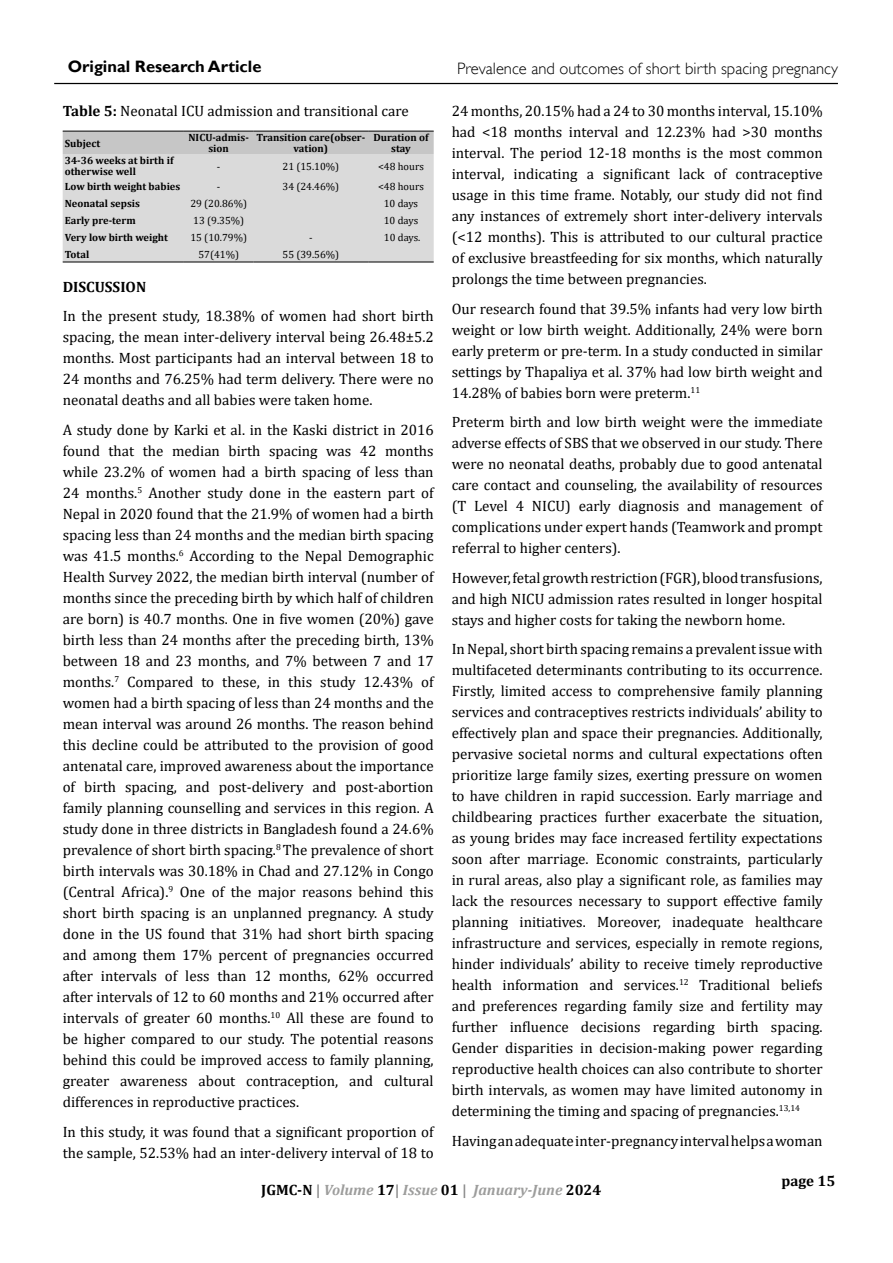
<style>
.page{position:relative;width:893px;height:1263px;background:#fff}
.page>*{position:absolute;margin:0;border:0;box-sizing:border-box;transform-origin:0 0}
.t1{font:300 16.5px "Gill Sans";color:#000}
.t2{font:700 16.5px "Gill Sans";color:#000}
.t3{font:15px/21px "Cambria";color:#000;text-align:justify}
.t4{font:italic 700 15px "Cambria";color:#9d9d9c}
.t5{font:700 15px "Cambria";color:#000}
.t6{font:700 10.5px/10.5px "Cambria";color:#000;text-align:center}
.t7{font:10.5px "Cambria";color:#000}
.s1{font-weight:700}
.s2{font-style:normal;color:#000}
.s3{font-style:normal;color:#878787}
</style>
<div class="page">
<hr style="left:54px;top:83px;width:784px;height:1px;background:#000">
<svg style="left:63px;top:132px;width:371px;height:130px;background:#d5d5d5"></svg>
<hr style="left:63px;top:131px;width:121px;height:1px;background:#000">
<hr style="left:184px;top:131px;width:70px;height:1px;background:#000">
<hr style="left:254px;top:131px;width:114px;height:1px;background:#000">
<hr style="left:368px;top:131px;width:66px;height:1px;background:#000">
<hr style="left:63px;top:262px;width:121px;height:1px;background:#000">
<hr style="left:184px;top:262px;width:70px;height:1px;background:#000">
<hr style="left:254px;top:262px;width:114px;height:1px;background:#000">
<hr style="left:368px;top:262px;width:66px;height:1px;background:#000">
<p class="t2" style="left:68px;top:56px;width:195px">Original Research Article</p>
<p class="t3" style="left:63px;top:101px;width:348px"><span class="s1">Table 5:</span> Neonatal ICU admission and transitional care</p>
<p class="t6" style="left:65px;top:137px;width:37px">Subject</p>
<p class="t6" style="left:189px;top:132px;width:62px">NICU-admis&shy;sion</p>
<p class="t6" style="left:256px;top:132px;width:110px">Transition care(obser&shy;vation)</p>
<p class="t6" style="left:373px;top:132px;width:57px">Duration of stay</p>
<p class="t6" style="left:65px;top:155px;width:110px;text-align:left">34-36 weeks at birth if otherwise well</p>
<p class="t7" style="left:217px;top:160px;width:5px">-</p>
<p class="t7" style="left:283px;top:160px;width:58px">21 (15.10%)</p>
<p class="t7" style="left:378px;top:160px;width:47px">&lt;48 hours</p>
<p class="t6" style="left:65px;top:180px;width:117px">Low birth weight babies</p>
<p class="t7" style="left:217px;top:180px;width:5px">-</p>
<p class="t7" style="left:283px;top:180px;width:58px">34 (24.46%)</p>
<p class="t7" style="left:378px;top:180px;width:47px">&lt;48 hours</p>
<p class="t6" style="left:65px;top:197px;width:77px">Neonatal sepsis</p>
<p class="t7" style="left:190px;top:197px;width:58px">29 (20.86%)</p>
<p class="t7" style="left:384px;top:197px;width:36px">10 days</p>
<p class="t6" style="left:65px;top:214px;width:72px">Early pre-term</p>
<p class="t7" style="left:193px;top:214px;width:52px">13 (9.35%)</p>
<p class="t7" style="left:384px;top:214px;width:36px">10 days</p>
<p class="t6" style="left:65px;top:231px;width:105px">Very low birth weight</p>
<p class="t7" style="left:190px;top:231px;width:58px">15 (10.79%)</p>
<p class="t7" style="left:309px;top:231px;width:5px">-</p>
<p class="t7" style="left:384px;top:231px;width:38px">10 days.</p>
<p class="t6" style="left:65px;top:248px;width:26px">Total</p>
<p class="t7" style="left:198px;top:248px;width:42px">57(41%)</p>
<p class="t7" style="left:283px;top:248px;width:58px">55 (39.56%)</p>
<p class="t5" style="left:63px;top:276px;width:85px">DISCUSSION</p>
<p class="t3" style="left:63px;top:306px;width:372px">In the present study, 18.38% of women had short birth spacing, the mean inter-delivery interval being 26.48±5.2 months. Most participants had an interval between 18 to 24 months and 76.25% had term delivery. There were no neonatal deaths and all babies were taken home.</p>
<p class="t3" style="left:63px;top:419px;width:373px">A study done by Karki et al. in the Kaski district in 2016 found that the median birth spacing was 42 months while 23.2% of women had a birth spacing of less than 24 months.<sup>5</sup> Another study done in the eastern part of Nepal in 2020 found that the 21.9% of women had a birth spacing less than 24 months and the median birth spacing was 41.5 months.<sup>6</sup> According to the Nepal Demographic Health Survey 2022, the median birth interval (number of months since the preceding birth by which half of children are born) is 40.7 months. One in five women (20%) gave birth less than 24 months after the preceding birth, 13% between 18 and 23 months, and 7% between 7 and 17 months.<sup>7</sup> Compared to these, in this study 12.43% of women had a birth spacing of less than 24 months and the mean interval was around 26 months. The reason behind this decline could be attributed to the provision of good antenatal care, improved awareness about the importance of birth spacing, and post-delivery and post-abortion family planning counselling and services in this region. A study done in three districts in Bangladesh found a 24.6% prevalence of short birth spacing.<sup>8</sup> The prevalence of short birth intervals was 30.18% in Chad and 27.12% in Congo (Central Africa).<sup>9</sup> One of the major reasons behind this short birth spacing is an unplanned pregnancy. A study done in the US found that 31% had short birth spacing and among them 17% percent of pregnancies occurred after intervals of less than 12 months, 62% occurred after intervals of 12 to 60 months and 21% occurred after intervals of greater 60 months.<sup>10</sup> All these are found to be higher compared to our study. The potential reasons behind this could be improved access to family planning, greater awareness about contraception, and cultural differences in reproductive practices.</p>
<p class="t3" style="left:63px;top:1121px;width:372px">In this study, it was found that a significant proportion of the sample, 52.53% had an inter-delivery interval of 18 to</p>
<p class="t1" style="left:457px;top:58px;width:382px">Prevalence and outcomes of short birth spacing pregnancy</p>
<p class="t3" style="left:452px;top:101px;width:372px">24 months, 20.15% had a 24 to 30 months interval, 15.10% had &lt;18 months interval and 12.23% had &gt;30 months interval. The period 12-18 months is the most common interval, indicating a significant lack of contraceptive usage in this time frame. Notably, our study did not find any instances of extremely short inter-delivery intervals (&lt;12 months). This is attributed to our cultural practice of exclusive breastfeeding for six months, which naturally prolongs the time between pregnancies.</p>
<p class="t3" style="left:452px;top:298px;width:372px">Our research found that 39.5% infants had very low birth weight or low birth weight. Additionally, 24% were born early preterm or pre-term. In a study conducted in similar settings by Thapaliya et al. 37% had low birth weight and 14.28% of babies born were preterm.<sup>11</sup></p>
<p class="t3" style="left:452px;top:412px;width:372px">Preterm birth and low birth weight were the immediate adverse effects of SBS that we observed in our study. There were no neonatal deaths, probably due to good antenatal care contact and counseling, the availability of resources (T Level 4 NICU) early diagnosis and management of complications under expert hands (Teamwork and prompt referral to higher centers).</p>
<p class="t3" style="left:452px;top:567px;width:372px">However, fetal growth restriction (FGR), blood transfusions, and high NICU admission rates resulted in longer hospital stays and higher costs for taking the newborn home.</p>
<p class="t3" style="left:452px;top:639px;width:372px">In Nepal, short birth spacing remains a prevalent issue with multifaceted determinants contributing to its occurrence.<br>Firstly, limited access to comprehensive family planning services and contraceptives restricts individuals’ ability to effectively plan and space their pregnancies. Additionally, pervasive societal norms and cultural expectations often prioritize large family sizes, exerting pressure on women to have children in rapid succession. Early marriage and childbearing practices further exacerbate the situation, as young brides may face increased fertility expectations soon after marriage. Economic constraints, particularly in rural areas, also play a significant role, as families may lack the resources necessary to support effective family planning initiatives. Moreover, inadequate healthcare infrastructure and services, especially in remote regions, hinder individuals’ ability to receive timely reproductive health information and services.<sup>12</sup> Traditional beliefs and preferences regarding family size and fertility may further influence decisions regarding birth spacing.<br>Gender disparities in decision-making power regarding reproductive health choices can also contribute to shorter birth intervals, as women may have limited autonomy in determining the timing and spacing of pregnancies.<sup>13,14</sup></p>
<p class="t3" style="left:452px;top:1130px;width:372px">Having an adequate inter-pregnancy interval helps a woman</p>
<p class="t4" style="left:261px;top:1181px;width:342px"><span class="s2">JGMC-N</span> <span class="s3">|</span> Volume <span class="s2">17</span><span class="s3">|</span> Issue <span class="s2">01</span> <span class="s3">|</span> January-June <span class="s2">2024</span></p>
<p class="t5" style="left:781px;top:1170px;width:55px">page 15</p>
</div>
